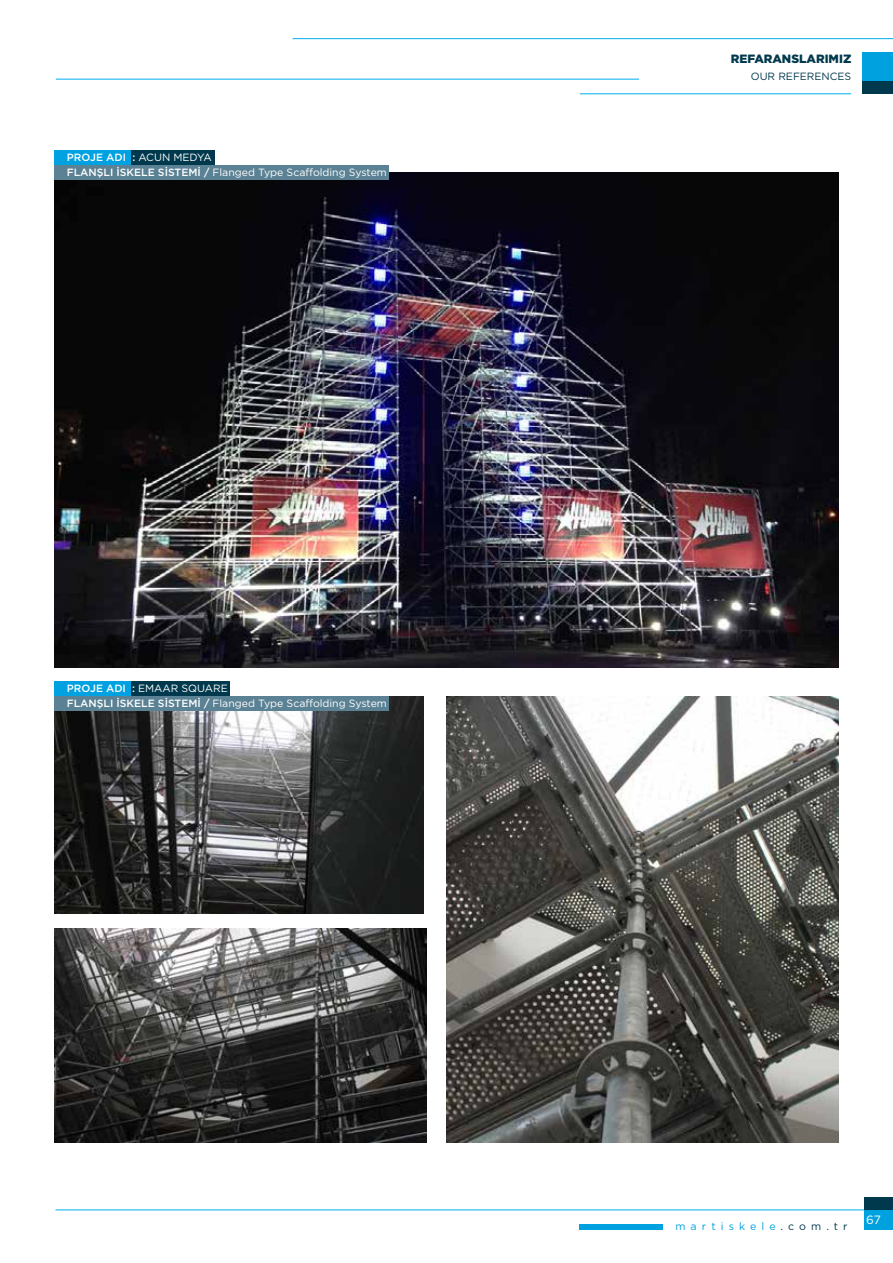
<style>
.page{position:relative;width:893px;height:1263px;background:#fff}
.page>*{position:absolute;margin:0;border:0;box-sizing:border-box;transform-origin:0 0}
.t1{font:900 12px "Gotham";color:#00394d}
.t2{font:12px "Gotham";color:#fff}
.t3{font:10.65px "Gotham";letter-spacing:.48em;color:#00a1df}
.t4{font:10.5px/14.7px "Gotham";color:#fff}
.t5{font:10.5px "Gotham";color:#00394d}
.s1{font-weight:500}
.s2{color:#00394d}
</style>
<div class="page">
<hr style="left:56px;top:79px;width:583px;height:1px;background:#00aeef">
<hr style="left:293px;top:38px;width:600px;height:1px;background:#00aeef">
<hr style="left:580px;top:94px;width:271px;height:1px;background:#00aeef">
<hr style="left:55px;top:1209px;width:809px;height:1px;background:#00aeef">
<div style="left:862px;top:52px;width:31px;height:29px;background:#00a1df"></div>
<div style="left:862px;top:81px;width:31px;height:13px;background:#00394d"></div>
<div style="left:580px;top:1223px;width:83px;height:6px;background:#00a1df"></div>
<div style="left:864px;top:1209px;width:29px;height:20px;background:#00a1df"></div>
<div style="left:864px;top:1197px;width:29px;height:12px;background:#00394d"></div>
<img style="left:54px;top:172px;width:785px;height:496px">
<img style="left:54px;top:696px;width:369px;height:218px">
<img style="left:54px;top:928px;width:372px;height:215px">
<img style="left:446px;top:696px;width:393px;height:447px">
<div style="left:126px;top:150px;width:88px;height:15px;background:#00394d"></div>
<div style="left:54px;top:150px;width:77px;height:15px;background:#00a1e1"></div>
<div style="left:54px;top:165px;width:335px;height:14px;background:#5b8294"></div>
<div style="left:126px;top:681px;width:104px;height:15px;background:#00394d"></div>
<div style="left:54px;top:681px;width:77px;height:15px;background:#00a1e1"></div>
<div style="left:54px;top:696px;width:335px;height:14px;background:#5b8294"></div>
<p class="t4" style="left:67px;top:150px;width:321px"><span class="s1">PROJE ADI :</span> ACUN MEDYA<br><span class="s1">FLANŞLI İSKELE SİSTEMİ /</span> Flanged Type Scaffolding System</p>
<p class="t4" style="left:67px;top:681px;width:321px"><span class="s1">PROJE ADI :</span> EMAAR SQUARE<br><span class="s1">FLANŞLI İSKELE SİSTEMİ /</span> Flanged Type Scaffolding System</p>
<p class="t1" style="left:731px;top:50px;width:122px">REFARANSLARIMIZ</p>
<p class="t5" style="left:751px;top:70px;width:102px">OUR REFERENCES</p>
<p class="t3" style="left:675px;top:1219px;width:174px">martiskele<span class="s2">.com.tr</span></p>
<p class="t2" style="left:866px;top:1212px;width:16px">67</p>
</div>
